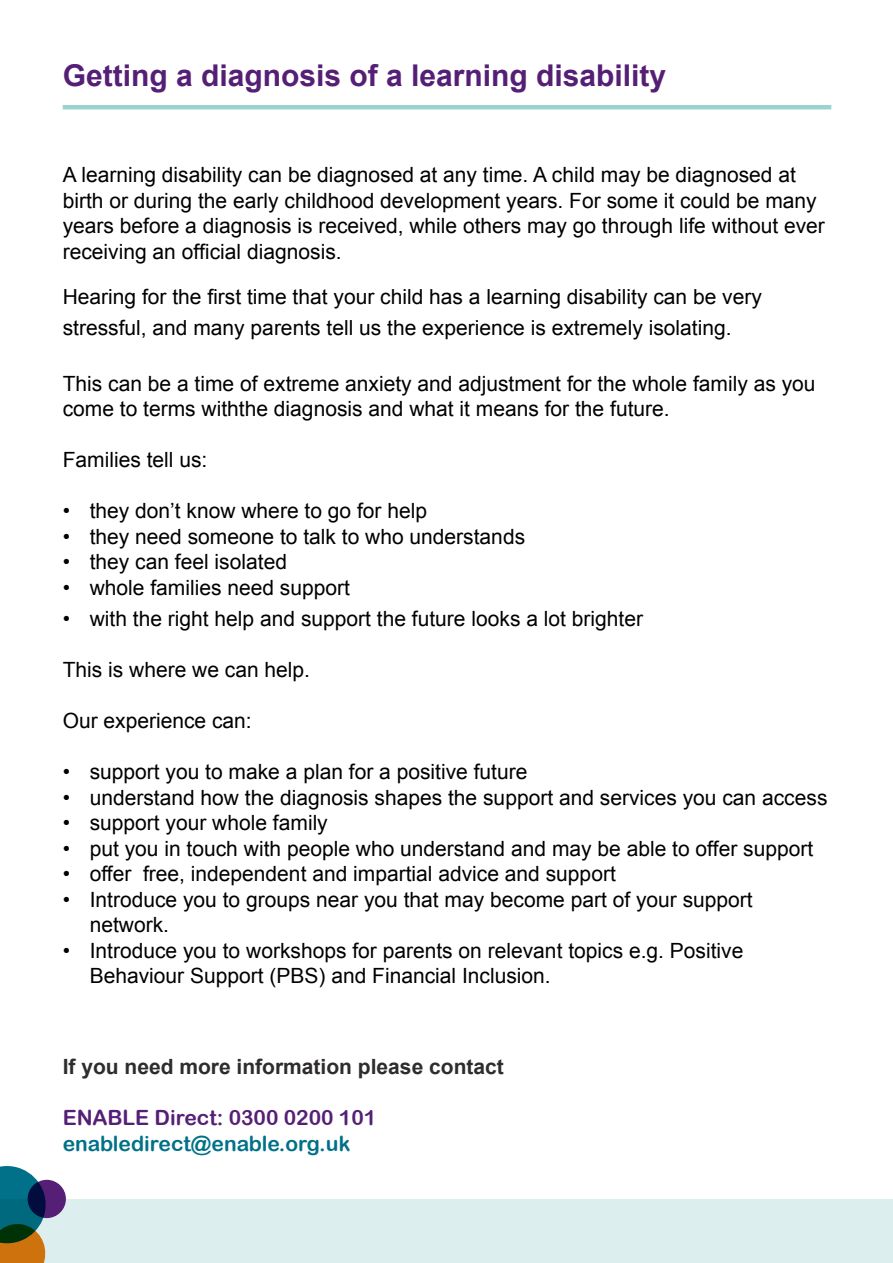
<style>
.page{position:relative;width:893px;height:1263px;background:#fff}
.page>*{position:absolute;margin:0;border:0;box-sizing:border-box;transform-origin:0 0}
.t1{font:700 30px "Arial";color:#551f75}
.t2{font:21px/25.5px "Arial";color:#000}
.t3{font:700 21px "Arial";color:#2f2c2c}
.t4{font:21px "Arial Rounded MT Bold";color:#007188}
.t5{font:21px "Arial Rounded MT Bold";color:#551f75}
.t6{font:20.85px/31.5px "Arial";color:#000}
</style>
<div class="page">
<div style="left:0;top:1199px;width:893px;height:64px;background:#dceeed"></div>
<div style="left:28px;top:1180px;width:38px;height:38px;background:#551f75;border-radius:50%"></div>
<svg style="left:0;top:1166px;width:48px;height:97px;background:#4e6c62"></svg>
<hr style="left:63px;top:105px;width:768px;height:4px;background:#9dd3cf">
<h1 class="t1" style="left:63px;top:55px;width:605px">Getting a diagnosis of a learning disability</h1>
<p class="t2" style="left:63px;top:162px;width:764px">A learning disability can be diagnosed at any time. A child may be diagnosed at birth or during the early childhood development years. For some it could be many years before a diagnosis is received, while others may go through life without ever receiving an official diagnosis.</p>
<p class="t6" style="left:63px;top:281px;width:701px">Hearing for the first time that your child has a learning disability can be very stressful, and many parents tell us the experience is extremely isolating.</p>
<p class="t2" style="left:63px;top:371px;width:754px">This can be a time of extreme anxiety and adjustment for the whole family as you come to terms withthe diagnosis and what it means for the future.</p>
<p class="t2" style="left:63px;top:447px;width:146px">Families tell us:</p>
<p class="t2" style="left:63px;top:498px;width:366px">• they don’t know where to go for help</p>
<p class="t2" style="left:63px;top:524px;width:464px">• they need someone to talk to who understands</p>
<p class="t2" style="left:63px;top:549px;width:226px">• they can feel isolated</p>
<p class="t2" style="left:63px;top:575px;width:289px">• whole families need support</p>
<p class="t2" style="left:63px;top:606px;width:582px">• with the right help and support the future looks a lot brighter</p>
<p class="t2" style="left:63px;top:657px;width:249px">This is where we can help.</p>
<p class="t2" style="left:63px;top:708px;width:191px">Our experience can:</p>
<p class="t2" style="left:63px;top:759px;width:466px">• support you to make a plan for a positive future</p>
<p class="t2" style="left:63px;top:785px;width:766px">• understand how the diagnosis shapes the support and services you can access</p>
<p class="t2" style="left:63px;top:810px;width:267px">• support your whole family</p>
<p class="t2" style="left:63px;top:836px;width:752px">• put you in touch with people who understand and may be able to offer support</p>
<p class="t2" style="left:63px;top:861px;width:555px">• offer free, independent and impartial advice and support</p>
<p class="t2" style="left:90px;top:887px;width:665px;text-indent:-27px">• Introduce you to groups near you that may become part of your support network.</p>
<p class="t2" style="left:90px;top:938px;width:655px;text-indent:-27px">• Introduce you to workshops for parents on relevant topics e.g. Positive<br>Behaviour Support (PBS) and Financial Inclusion.</p>
<p class="t3" style="left:63px;top:1053px;width:443px">If you need more information please contact</p>
<p class="t5" style="left:63px;top:1105px;width:315px">ENABLE Direct: 0300 0200 101</p>
<p class="t4" style="left:63px;top:1131px;width:289px">enabledirect@enable.org.uk</p>
</div>
